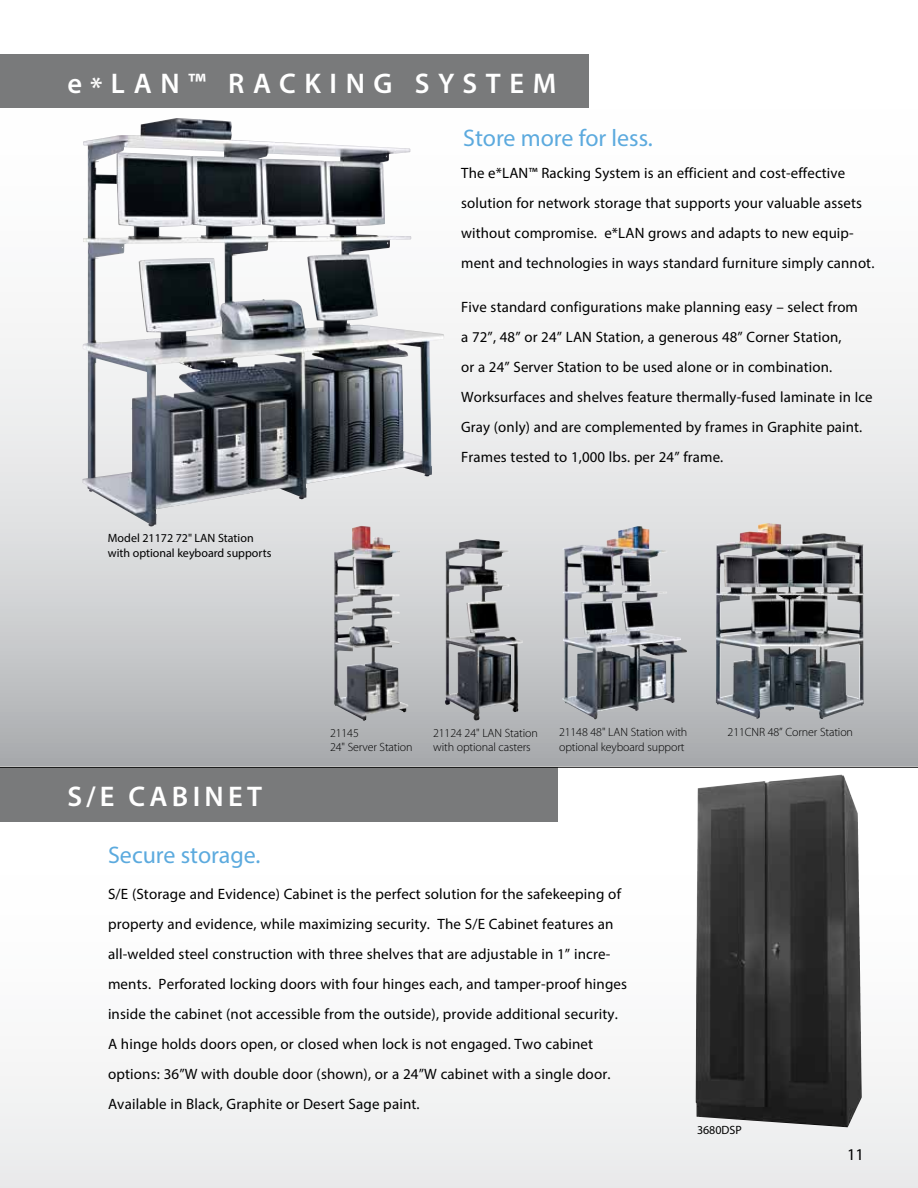
<style>
.page{position:relative;width:918px;height:1188px;background:#fff}
.page>*{position:absolute;margin:0;border:0;box-sizing:border-box;transform-origin:0 0}
.t1{font:600 28.5px "Myriad Pro";letter-spacing:.3em;color:#fff}
.t2{font:600 28.5px "Myriad Pro";letter-spacing:.15em;color:#fff}
.t3{font:24px "Myriad Pro";color:#5caade}
.t4{font:16.5px "Myriad Pro";color:#000}
.t5{font:15px/30px "Myriad Pro";letter-spacing:.01em;color:#000}
.t6{font:300 12px/14.2px "Myriad Pro";letter-spacing:-.01em;color:#000}
.t7{font:12px/15px "Myriad Pro";color:#000}
</style>
<div class="page">
<svg style="left:0;top:335px;width:918px;height:432px"></svg>
<div style="left:0;top:767px;width:918px;height:421px;background:linear-gradient(to right,#fafafa,#f2f2f3)"></div>
<img style="left:696px;top:781px;width:166px;height:346px">
<div style="left:0;top:767px;width:557px;height:55px;background:#797a7b"></div>
<hr style="left:0;top:767px;width:918px;height:1px;background:#000">
<div style="left:0;top:54px;width:589px;height:54px;background:#797a7b"></div>
<img style="left:83px;top:118px;width:361px;height:409px">
<img style="left:334px;top:528px;width:74px;height:193px">
<img style="left:444px;top:539px;width:79px;height:183px">
<img style="left:563px;top:526px;width:124px;height:194px">
<img style="left:716px;top:523px;width:148px;height:196px">
<h1 class="t1" style="left:68px;top:65px;width:490px">e*LAN™ RACKING SYSTEM</h1>
<p class="t7" style="left:108px;top:530px;width:165px">Model 21172 72" LAN Station with optional keyboard supports</p>
<h2 class="t3" style="left:463px;top:123px;width:191px">Store more for less.</h2>
<p class="t5" style="left:461px;top:158px;width:415px">The e*LAN™ Racking System is an efficient and cost-effective solution for network storage that supports your valuable assets without compromise. e*LAN grows and adapts to new equip&shy;ment and technologies in ways standard furniture simply cannot.</p>
<p class="t5" style="left:461px;top:291px;width:413px">Five standard configurations make planning easy – select from<br>a 72”, 48” or 24” LAN Station, a generous 48” Corner Station,<br>or a 24” Server Station to be used alone or in combination.<br>Worksurfaces and shelves feature thermally-fused laminate in Ice Gray (only) and are complemented by frames in Graphite paint.<br>Frames tested to 1,000 lbs. per 24” frame.</p>
<p class="t6" style="left:330px;top:726px;width:84px">21145<br>24" Server Station</p>
<p class="t6" style="left:433px;top:726px;width:106px">21124 24" LAN Station with optional casters</p>
<p class="t6" style="left:559px;top:725px;width:130px;line-height:15px">21148 48" LAN Station with optional keyboard support</p>
<p class="t6" style="left:728px;top:725px;width:127px">211CNR 48” Corner Station</p>
<h1 class="t2" style="left:67px;top:778px;width:196px">S/E CABINET</h1>
<h2 class="t3" style="left:108px;top:840px;width:154px">Secure storage.</h2>
<p class="t5" style="left:108px;top:879px;width:521px">S/E (Storage and Evidence) Cabinet is the perfect solution for the safekeeping of property and evidence, while maximizing security. The S/E Cabinet features an all-welded steel construction with three shelves that are adjustable in 1” incre&shy;ments. Perforated locking doors with four hinges each, and tamper-proof hinges inside the cabinet (not accessible from the outside), provide additional security.<br>A hinge holds doors open, or closed when lock is not engaged. Two cabinet options: 36”W with double door (shown), or a 24”W cabinet with a single door.<br>Available in Black, Graphite or Desert Sage paint.</p>
<p class="t7" style="left:697px;top:1122px;width:46px">3680DSP</p>
<p class="t4" style="left:847px;top:1144px;width:18px">11</p>
</div>
